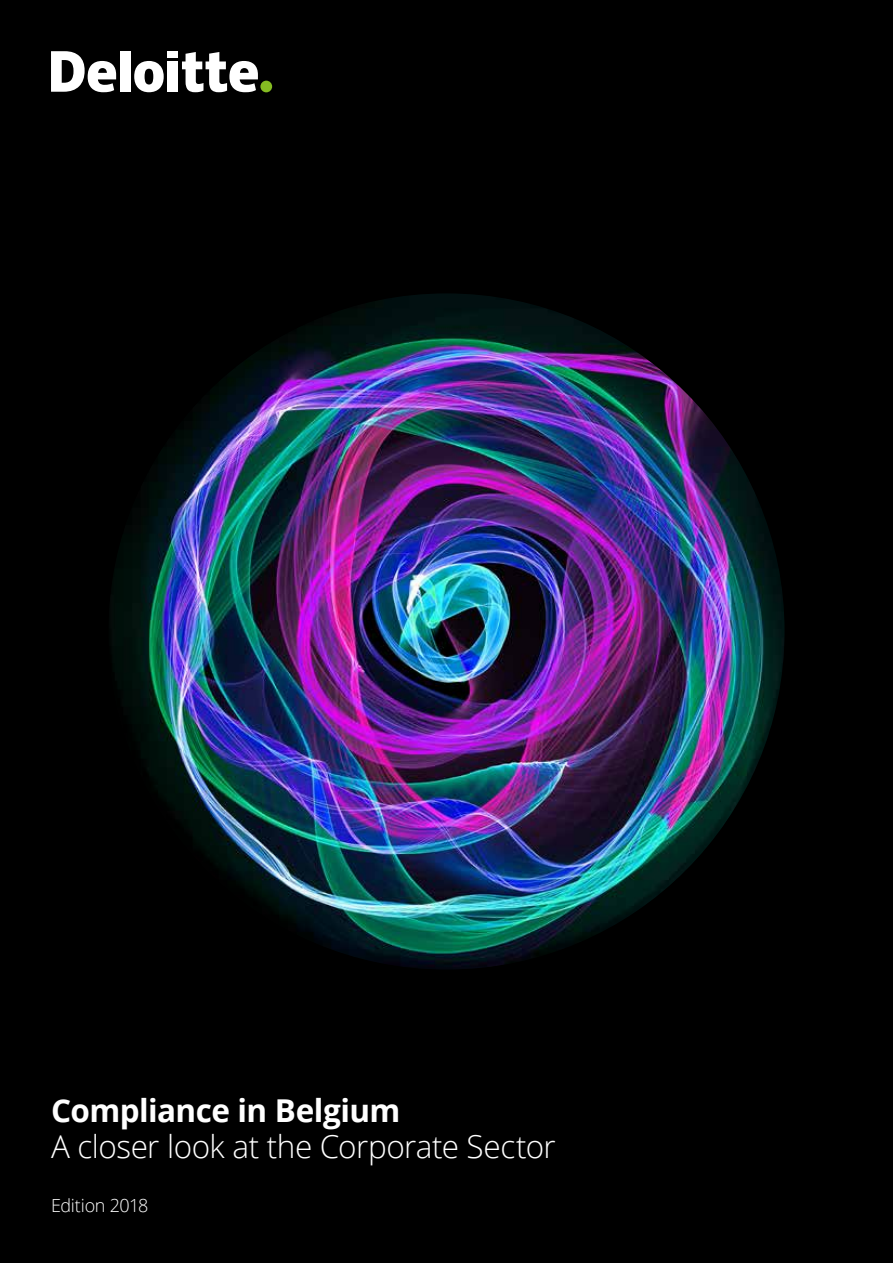
<style>
.page{position:relative;width:893px;height:1263px;background:#000}
.page>*{position:absolute;margin:0;border:0;box-sizing:border-box;transform-origin:0 0}
.t1{font:300 31.5px "Open Sans";letter-spacing:-.015em;color:#fff}
.t2{font:700 31.5px "Open Sans";letter-spacing:-.02em;color:#fff}
.t3{font:300 18px "Open Sans";letter-spacing:-.02em;color:#fff}
</style>
<div class="page">
<div style="left:260px;top:81px;width:12px;height:11px;background:#85bc22;border-radius:50%"></div>
<div style="left:120px;top:51px;width:10px;height:41px;background:#fff"></div>
<svg style="left:134px;top:61px;width:30px;height:31px"></svg>
<div style="left:168px;top:61px;width:10px;height:31px;background:#fff"></div>
<div style="left:168px;top:51px;width:10px;height:7px;background:#fff"></div>
<svg style="left:182px;top:52px;width:76px;height:40px"></svg>
<svg style="left:51px;top:51px;width:65px;height:41px"></svg>
<img style="left:108px;top:293px;width:676px;height:676px;border-radius:338px">
<p class="t2" style="left:51px;top:1088px;width:351px">Compliance in Belgium</p>
<p class="t1" style="left:51px;top:1125px;width:506px">A closer look at the Corporate Sector</p>
<p class="t3" style="left:51px;top:1193px;width:99px">Edition 2018</p>
</div>
